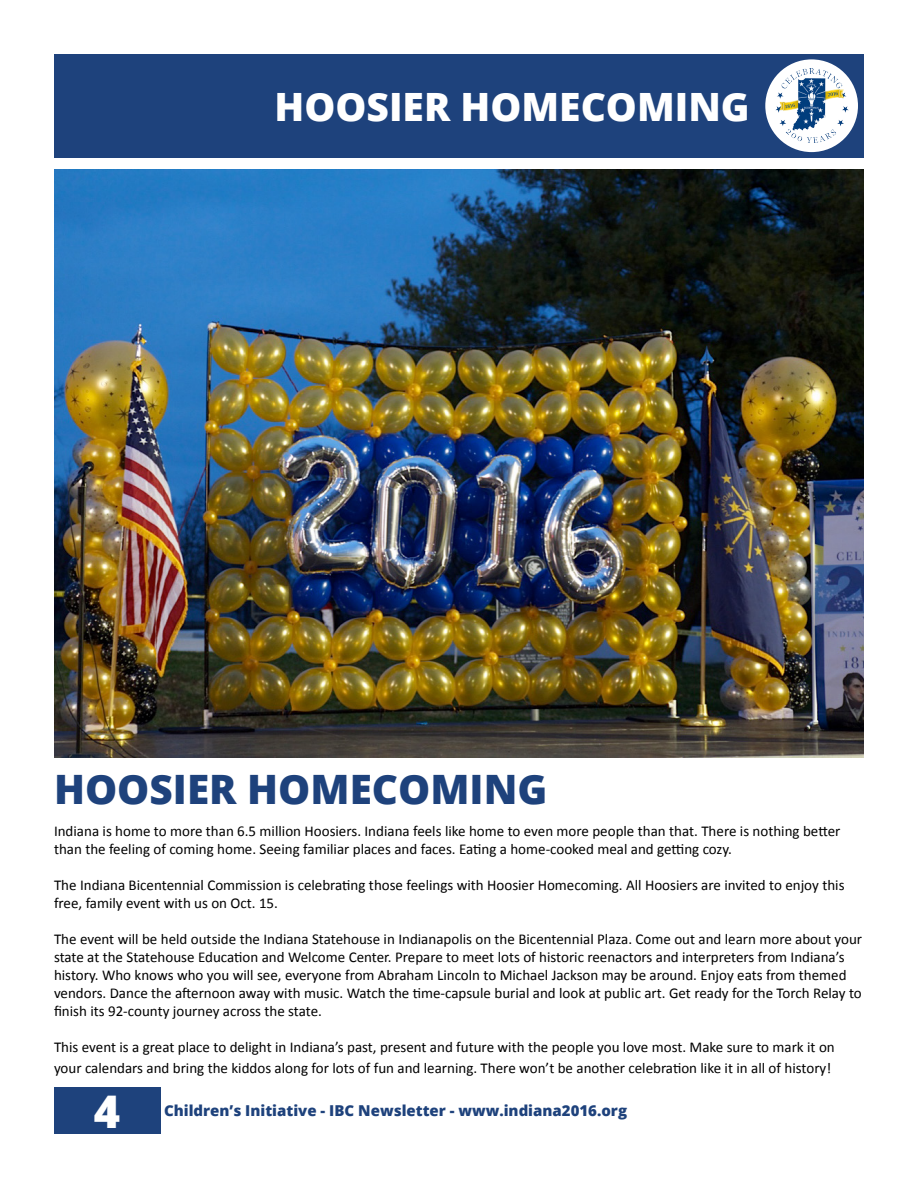
<style>
.page{position:relative;width:918px;height:1188px;background:#fff}
.page>*{position:absolute;margin:0;border:0;box-sizing:border-box;transform-origin:0 0}
.t1{font:800 45px "Open Sans";color:#fff}
.t2{font:800 40.5px "Open Sans";color:#1e427c}
.t3{font:800 39px "Open Sans";color:#fff}
.t4{font:15px/18px "Calibri";color:#000}
.t5{font:800 15px "Open Sans";color:#1e427c}
</style>
<div class="page">
<div style="left:54px;top:1087px;width:106px;height:47px;background:#1e427c"></div>
<div style="left:54px;top:54px;width:810px;height:104px;background:#1e427c"></div>
<div style="left:765px;top:59px;width:93px;height:93px;background:#fff;border-radius:50%"></div>
<img style="left:776px;top:69px;width:73px;height:73px">
<img style="left:54px;top:170px;width:810px;height:588px">
<h3 class="t3" style="left:275px;top:77px;width:477px">HOOSIER HOMECOMING</h3>
<h2 class="t2" style="left:54px;top:759px;width:495px">HOOSIER HOMECOMING</h2>
<p class="t4" style="left:54px;top:822px;width:788px">Indiana is home to more than 6.5 million Hoosiers. Indiana feels like home to even more people than that. There is nothing better than the feeling of coming home. Seeing familiar places and faces. Eating a home-cooked meal and getting cozy.</p>
<p class="t4" style="left:54px;top:876px;width:792px">The Indiana Bicentennial Commission is celebrating those feelings with Hoosier Homecoming. All Hoosiers are invited to enjoy this free, family event with us on Oct. 15.</p>
<p class="t4" style="left:54px;top:930px;width:810px">The event will be held outside the Indiana Statehouse in Indianapolis on the Bicentennial Plaza. Come out and learn more about your state at the Statehouse Education and Welcome Center. Prepare to meet lots of historic reenactors and interpreters from Indiana’s history. Who knows who you will see, everyone from Abraham Lincoln to Michael Jackson may be around. Enjoy eats from themed vendors. Dance the afternoon away with music. Watch the time-capsule burial and look at public art. Get ready for the Torch Relay to finish its 92-county journey across the state.</p>
<p class="t4" style="left:54px;top:1036px;width:782px;line-height:21.6px">This event is a great place to delight in Indiana’s past, present and future with the people you love most. Make sure to mark it on your calendars and bring the kiddos along for lots of fun and learning. There won’t be another celebration like it in all of history!</p>
<h1 class="t1" style="left:94px;top:1077px;width:28px">4</h1>
<p class="t5" style="left:164px;top:1099px;width:465px">Children’s Initiative - IBC Newsletter - www.indiana2016.org</p>
</div>
